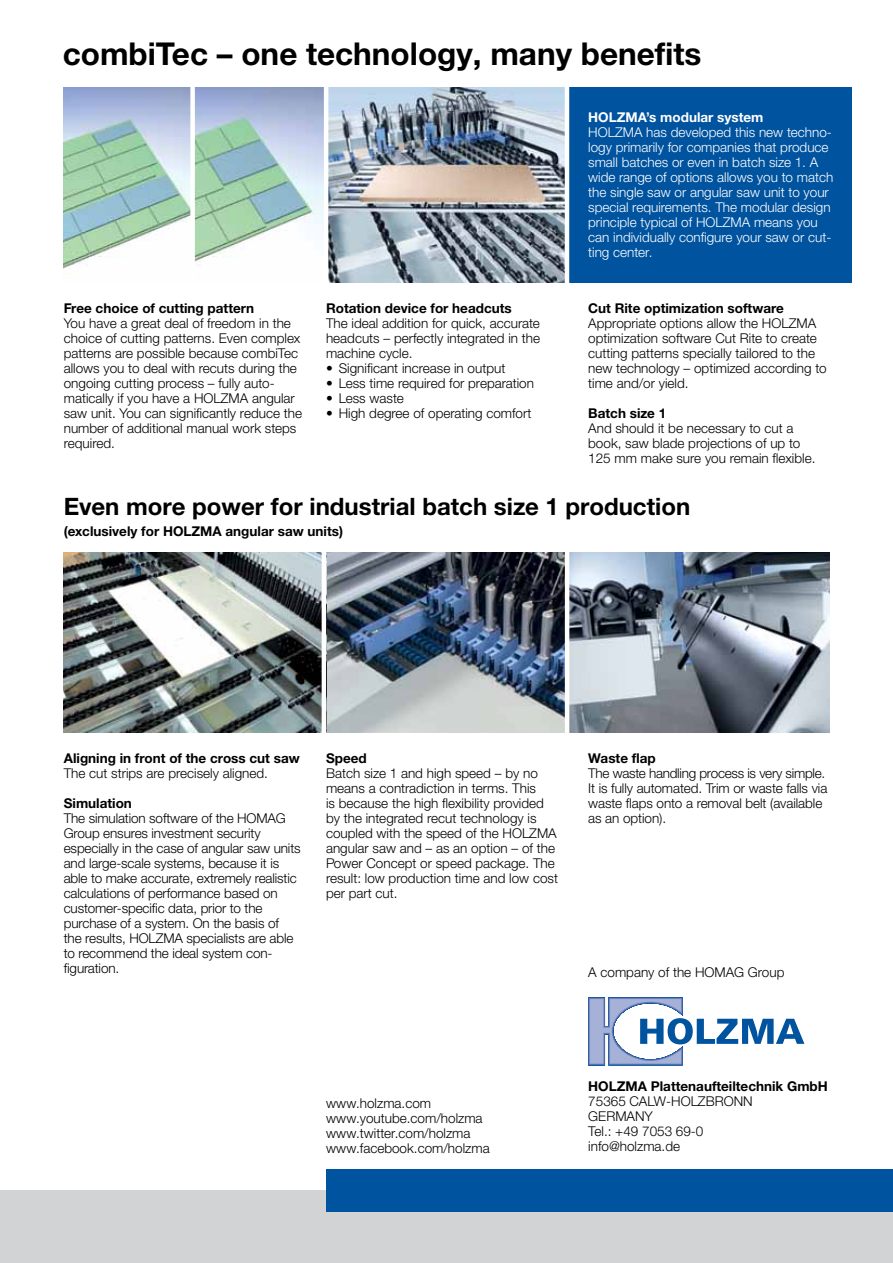
<style>
.page{position:relative;width:893px;height:1263px;background:#fff}
.page>*{position:absolute;margin:0;border:0;box-sizing:border-box;transform-origin:0 0}
.t1{font:700 31.5px "Helvetica Neue LTW1 G";color:#000}
.t2{font:700 24px "Helvetica Neue LTW1 G";color:#000}
.t3{font:300 13.5px/15px "Helvetica Neue LTW1 G";color:#000}
.t4{font:300 13.5px/15px "Helvetica Neue LTW1 G";color:#fff}
.t5{font:700 13.5px "Helvetica Neue LTW1 G";color:#000}
.t6{font:300 13.5px/15px "Helvetica Neue LTW1 G";letter-spacing:-.02em;color:#000}
.t7{font:700 13.5px "Helvetica Neue LTW1 G";color:#fff}
</style>
<div class="page">
<img style="left:326px;top:553px;width:503px;height:180px">
<div style="left:567px;top:88px;width:285px;height:195px;background:#00539f"></div>
<div style="left:0;top:1191px;width:893px;height:72px;background:#d1d3d4"></div>
<div style="left:326px;top:1169px;width:567px;height:43px;background:#00539f"></div>
<svg style="left:588px;top:997px;width:216px;height:68px"></svg>
<img style="left:64px;top:88px;width:501px;height:195px">
<div style="left:190px;top:79px;width:5px;height:204px;background:#fff"></div>
<hr style="left:324px;top:73px;width:4px;height:218px;background:#fff">
<hr style="left:565px;top:548px;width:4px;height:190px;background:#fff">
<hr style="left:565px;top:73px;width:4px;height:218px;background:#fff">
<img style="left:64px;top:553px;width:258px;height:180px">
<h1 class="t1" style="left:63px;top:34px;width:640px">combiTec – one technology, many benefits</h1>
<p class="t5" style="left:64px;top:299px;width:192px">Free choice of cutting pattern</p>
<p class="t3" style="left:64px;top:315px;width:238px">You have a great deal of freedom in the choice of cutting patterns. Even complex patterns are possible because combiTec allows you to deal with recuts during the ongoing cutting process – fully auto&shy;matically if you have a HOLZ</p>
<p class="t3" style="left:64px;top:390px;width:240px;text-indent:165px">MA angular saw unit. You can significantly reduce the number of additional manual work steps required.</p>
<p class="t5" style="left:326px;top:299px;width:187px">Rotation device for headcuts</p>
<p class="t3" style="left:326px;top:315px;width:216px;text-align:justify">The ideal addition for quick, accurate headcuts – perfectly integrated in the machine cycle.</p>
<p class="t3" style="left:326px;top:360px;width:181px">• Significant increase in output</p>
<p class="t3" style="left:326px;top:375px;width:209px">• Less time required for preparation</p>
<p class="t3" style="left:326px;top:390px;width:79px">• Less waste</p>
<p class="t3" style="left:326px;top:405px;width:207px">• High degree of operating comfort</p>
<p class="t7" style="left:588px;top:109px;width:177px">HOLZMA’s modular system</p>
<p class="t4" style="left:588px;top:125px;width:19px">HOLZ</p>
<p class="t4" style="left:588px;top:125px;width:247px;text-indent:35px">MA has developed this new techno&shy;logy primarily for companies that produce small batches or even in batch size 1. A wide range of options allows you to match the single saw or angular saw unit to your special requirements. The modular design principle typical of HOLZ</p>
<p class="t4" style="left:588px;top:215px;width:245px;text-indent:142px">MA means you can individually configure your saw or cut&shy;ting center.</p>
<p class="t5" style="left:588px;top:299px;width:197px">Cut Rite optimization software</p>
<p class="t3" style="left:588px;top:315px;width:193px">Appropriate options allow the HOLZ</p>
<p class="t3" style="left:588px;top:315px;width:240px;text-indent:208px">MA optimization software Cut Rite to create cutting patterns specially tailored to the new technology – optimized according to time and/or yield.</p>
<p class="t5" style="left:588px;top:404px;width:80px">Batch size 1</p>
<p class="t3" style="left:588px;top:420px;width:229px">And should it be necessary to cut a book, saw blade projections of up to<br>125 mm make sure you remain flexible.</p>
<h2 class="t2" style="left:64px;top:492px;width:628px">Even more power for industrial batch size 1 production</h2>
<p class="t5" style="left:64px;top:523px;width:281px">(exclusively for HOLZMA angular saw units)</p>
<p class="t5" style="left:64px;top:749px;width:237px">Aligning in front of the cross cut saw</p>
<p class="t3" style="left:64px;top:765px;width:206px">The cut strips are precisely aligned.</p>
<p class="t5" style="left:64px;top:794px;width:70px">Simulation</p>
<p class="t3" style="left:64px;top:810px;width:238px">The simulation software of the HOMAG Group ensures investment security especially in the case of angular saw units and large-scale systems, because it is able to make accurate, extremely realistic calculations of performance based on customer-specific data, prior to the purchase of a system. On the basis of<br>the results, HOLZMA specialists are able to recommend the ideal system con&shy;figuration.</p>
<p class="t5" style="left:326px;top:749px;width:42px">Speed</p>
<p class="t3" style="left:326px;top:765px;width:219px">Batch size 1 and high speed – by no means a contradiction in terms. This is because the high flexibility provided by the integrated recut technology is coupled with the speed of the HOLZ</p>
<p class="t3" style="left:326px;top:825px;width:233px;text-indent:211px">MA angular saw and – as an option – of the<br>Power Concept or speed package. The result: low production time and low cost per part cut.</p>
<p class="t5" style="left:588px;top:749px;width:69px">Waste flap</p>
<p class="t6" style="left:588px;top:765px;width:241px">The waste handling process is very simple.<br>It is fully automated. Trim or waste falls via waste flaps onto a removal belt (available as an option).</p>
<p class="t3" style="left:588px;top:965px;width:198px">A company of the HOMAG Group</p>
<p class="t3" style="left:326px;top:1095px;width:165px">www.holzma.com www.youtube.com/holzma www.twitter.com/holzma www.facebook.com/holzma</p>
<p class="t5" style="left:588px;top:1078px;width:241px">HOLZMA Plattenaufteiltechnik GmbH</p>
<p class="t3" style="left:588px;top:1094px;width:166px">75365 Calw-Holzbronn<br>GERMANY<br>Tel.: +49 7053 69-0 info@holzma.de</p>
</div>
